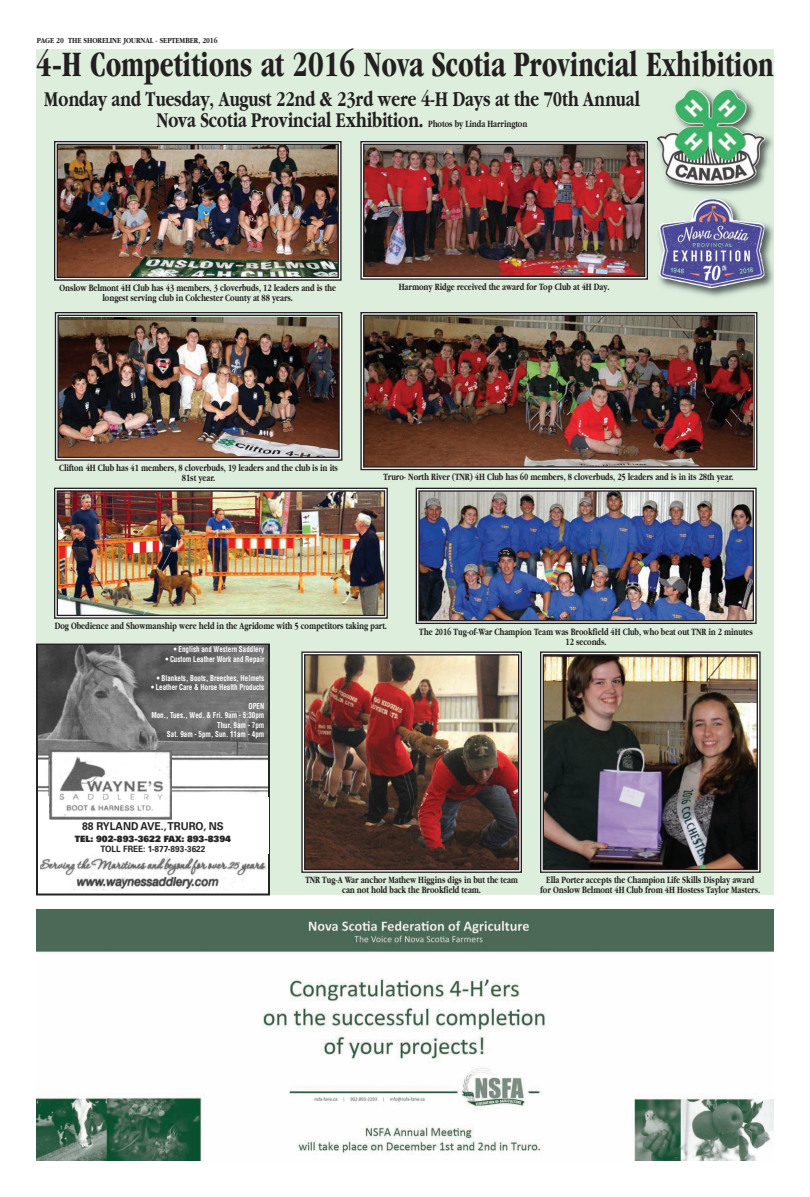
<style>
.page{position:relative;width:810px;height:1197px;background:#fff}
.page>*{position:absolute;margin:0;border:0;box-sizing:border-box;transform-origin:0 0}
.t1{font:700 condensed 37px "Garamond";color:#231f20;scale:.85 1}
.t2{font:700 22px/21px "Garamond";color:#231f20;text-align:center;scale:.75 1}
.t3{font:700 10.9px "Univers";color:#252525;scale:.95 1}
.t4{font:700 10px/10px "Garamond";color:#231f20;text-align:center;scale:.75 1}
.t5{font:900 8.7px "Univers";color:#252525;scale:.95 1}
.t6{font:700 8.7px "Univers";color:#252525;scale:.95 1}
.t7{font:700 8px "Garamond";color:#231f20;scale:.85 1}
.t8{font:700 condensed 7.9px/9.5px "Helvetica";color:#fff;text-align:right;scale:.89 1}
.s1{font-size:10px}
</style>
<div class="page">
<div style="left:36px;top:50px;width:738px;height:846px;background:#deeedd"></div>
<img style="left:676px;top:223px;width:97px;height:74px">
<img style="left:658px;top:199px;width:106px;height:90px">
<img style="left:657px;top:88px;width:116px;height:103px">
<img style="left:718px;top:126px;width:47px;height:45px">
<img style="left:540px;top:651px;width:221px;height:222px">
<img style="left:54px;top:141px;width:288px;height:140px">
<img style="left:360px;top:141px;width:288px;height:139px">
<img style="left:360px;top:312px;width:398px;height:159px">
<img style="left:54px;top:312px;width:289px;height:149px">
<img style="left:301px;top:651px;width:221px;height:222px">
<img style="left:36px;top:909px;width:738px;height:252px">
<img style="left:54px;top:487px;width:334px;height:132px">
<div style="left:36px;top:644px;width:234px;height:251px;border:2px solid #252525"></div>
<img style="left:38px;top:646px;width:230px;height:151px">
<img style="left:56px;top:877px;width:198px;height:14px">
<img style="left:40px;top:853px;width:227px;height:24px">
<div style="left:136px;top:762px;width:129px;height:22px;background:#fff"></div>
<div style="left:38px;top:797px;width:230px;height:56px;background:#fff"></div>
<img style="left:50px;top:750px;width:122px;height:70px">
<img style="left:415px;top:487px;width:342px;height:137px">
<p class="t7" style="left:37px;top:37px;width:214px">PAGE 20 THE SHORELINE JOURNAL - SEPTEMBER, 2016</p>
<h1 class="t1" style="left:36px;top:50px;width:870px">4-H Competitions at 2016 Nova Scotia Provincial Exhibition</h1>
<h2 class="t2" style="left:44px;top:90px;width:795px">Monday and Tuesday, August 22nd &amp; 23rd were 4-H Days at the 70th Annual<br>Nova Scotia Provincial Exhibition. <span class="s1">Photos by Linda Harrington</span></h2>
<p class="t4" style="left:59px;top:283px;width:370px">Onslow Belmont 4H Club has 43 members, 3 cloverbuds, 12 leaders and is the longest serving club in Colchester County at 88 years.</p>
<p class="t4" style="left:399px;top:282px;width:283px">Harmony Ridge received the award for Top Club at 4H Day.</p>
<p class="t4" style="left:59px;top:463px;width:373px">Clifton 4H Club has 41 members, 8 cloverbuds, 19 leaders and the club is in its<br>81st year.</p>
<p class="t4" style="left:384px;top:473px;width:468px">Truro- North River (TNR) 4H Club has 60 members, 8 cloverbuds, 25 leaders and is in its 28th year.</p>
<p class="t4" style="left:55px;top:622px;width:445px">Dog Obedience and Showmanship were held in the Agridome with 5 competitors taking part.</p>
<p class="t8" style="left:174px;top:645px;width:103px">• English and Western Saddlery</p>
<p class="t8" style="left:165px;top:655px;width:113px">• Custom Leather Work and Repair</p>
<p class="t8" style="left:157px;top:674px;width:122px">• Blankets, Boots, Breeches, Helmets</p>
<p class="t8" style="left:151px;top:683px;width:129px">• Leather Care &amp; Horse Health Products</p>
<p class="t8" style="left:151px;top:702px;width:128px">OPEN<br>Mon., Tues., Wed. &amp; Fri. 9am - 5:30pm<br>Thur. 9am - 7pm<br>Sat. 9am - 5pm, Sun. 11am - 4pm</p>
<p class="t4" style="left:419px;top:627px;width:446px">The 2016 Tug-of-War Champion Team was Brookfield 4H Club, who beat out TNR in 2 minutes<br>12 seconds.</p>
<p class="t3" style="left:82px;top:822px;width:151px">88 RYLAND AVE., TRURO, NS</p>
<p class="t5" style="left:75px;top:835px;width:166px">TEL: 902-893-3622 FAX: 893-8394</p>
<p class="t6" style="left:100px;top:846px;width:112px">TOLL FREE: 1-877-893-3622</p>
<p class="t4" style="left:305px;top:875px;width:285px">TNR Tug-A War anchor Mathew Higgins digs in but the team can not hold back the Brookfield team.</p>
<p class="t4" style="left:540px;top:875px;width:295px">Ella Porter accepts the Champion Life Skills Display award for Onslow Belmont 4H Club from 4H Hostess Taylor Masters.</p>
</div>
